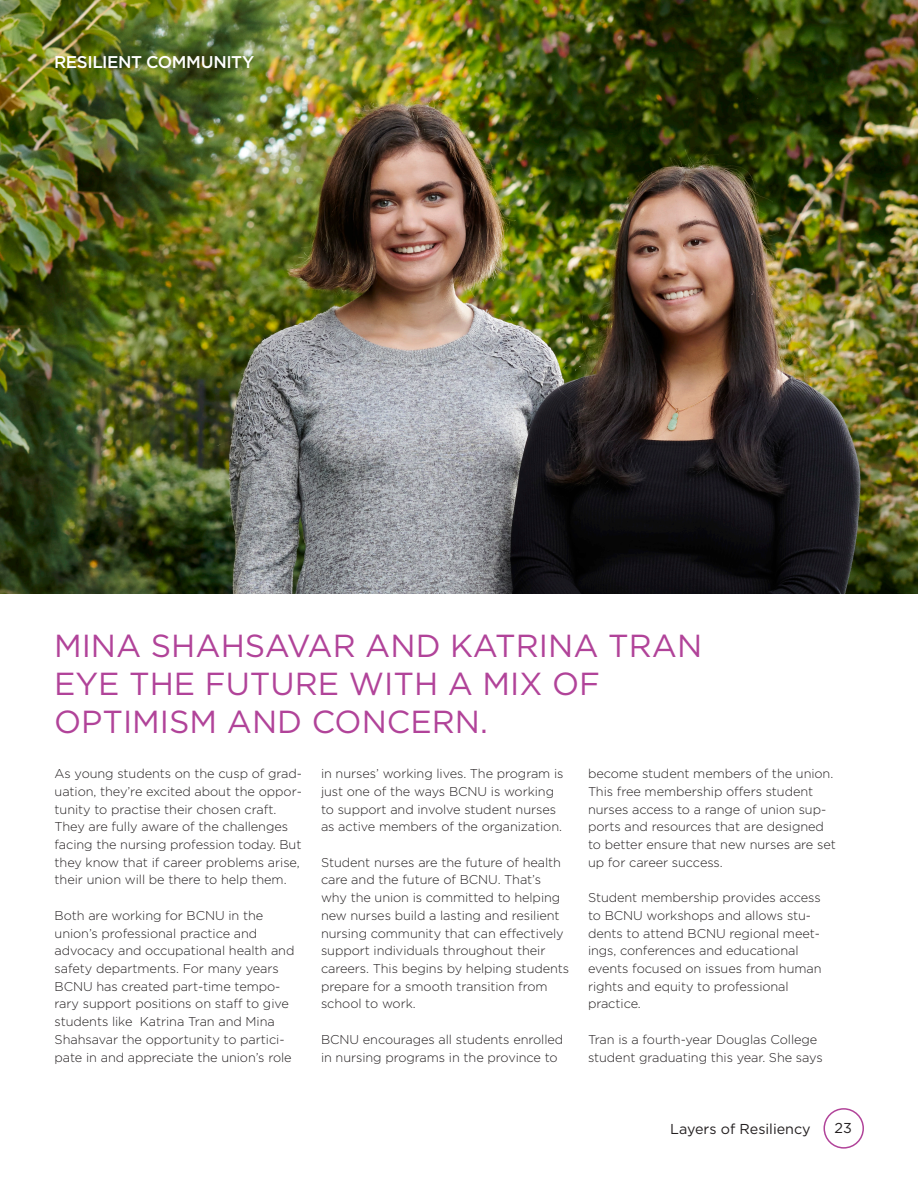
<style>
.page{position:relative;width:918px;height:1188px;background:#fff}
.page>*{position:absolute;margin:0;border:0;box-sizing:border-box;transform-origin:0 0}
._1_AR_Profile_Headli{font:31.8px/38.2px "Gotham";color:#b14399}
._1_Sidebar_Head{font:500 16.95px "Gotham";letter-spacing:-.025em;color:#fff}
._1_AR_folio{font:14.4px "Gotham";color:#231f20}
._1_AR_Body{font:300 12.75px/17.7px "Gotham";letter-spacing:-.005em;color:#231f20}
</style>
<div class="page">
<div style="left:824px;top:1108px;width:40px;height:41px;border:2px solid #b14399;border-radius:50%"></div>
<img style="left:0;top:0;width:918px;height:594px">
<p class="_1_Sidebar_Head" style="left:54px;top:51px;width:202px">RESILIENT COMMUNITY</p>
<p class="_1_AR_Profile_Headli" style="left:54px;top:626px;width:650px">MINA SHAHSAVAR AND KATRINA TRAN<br>EYE THE FUTURE WITH A MIX OF<br>OPTIMISM AND CONCERN.</p>
<p class="_1_AR_Body" style="left:55px;top:764px;width:249px">As young students on the cusp of grad&shy;uation, they’re excited about the oppor&shy;tunity to practise their chosen craft.<br>They are fully aware of the challenges facing the nursing profession today. But they know that if career problems arise, their union will be there to help them.</p>
<p class="_1_AR_Body" style="left:55px;top:906px;width:241px">Both are working for BCNU in the union’s professional practice and advocacy and occupational health and safety departments. For many years BCNU has created part-time tempo&shy;rary support positions on staff to give students like Katrina Tran and Mina Shahsavar the opportunity to partici&shy;pate in and appreciate the union’s role</p>
<p class="_1_AR_Body" style="left:588px;top:764px;width:249px">become student members of the union.<br>This free membership offers student nurses access to a range of union sup&shy;ports and resources that are designed to better ensure that new nurses are set up for career success.</p>
<p class="_1_AR_Body" style="left:588px;top:888px;width:235px">Student membership provides access to BCNU workshops and allows stu&shy;dents to attend BCNU regional meet&shy;ings, conferences and educational events focused on issues from human rights and equity to professional practice.</p>
<p class="_1_AR_Body" style="left:588px;top:1030px;width:236px">Tran is a fourth-year Douglas College student graduating this year. She says</p>
<p class="_1_AR_Body" style="left:321px;top:764px;width:244px">in nurses’ working lives. The program is just one of the ways BCNU is working to support and involve student nurses as active members of the organization.</p>
<p class="_1_AR_Body" style="left:321px;top:853px;width:250px">Student nurses are the future of health care and the future of BCNU. That’s why the union is committed to helping new nurses build a lasting and resilient nursing community that can effectively support individuals throughout their careers. This begins by helping students prepare for a smooth transition from school to work.</p>
<p class="_1_AR_Body" style="left:321px;top:1030px;width:244px">BCNU encourages all students enrolled in nursing programs in the province to</p>
<p class="_1_AR_folio" style="left:670px;top:1120px;width:142px">Layers of Resiliency</p>
<p class="_1_AR_folio" style="left:835px;top:1119px;width:19px">23</p>
</div>
